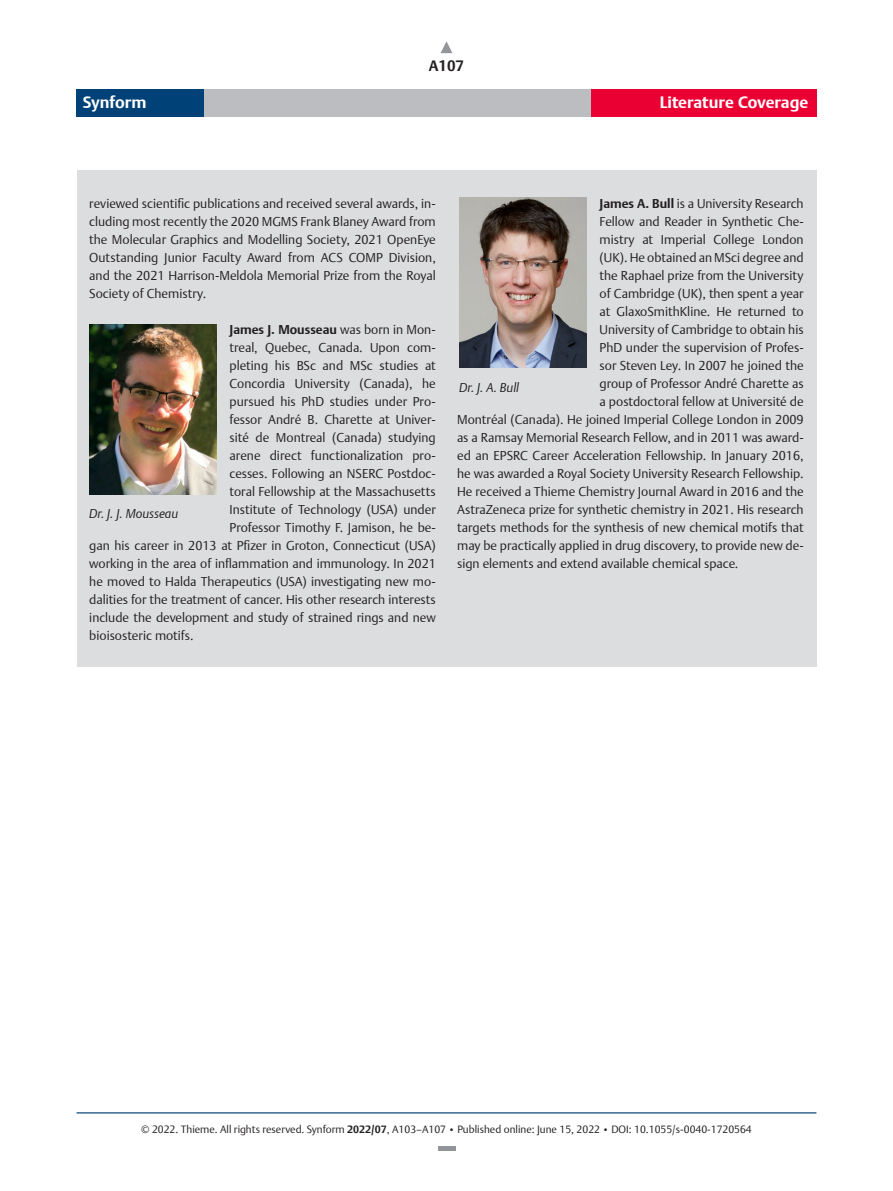
<style>
.page{position:relative;width:893px;height:1191px;background:#fff}
.page>*{position:absolute;margin:0;border:0;box-sizing:border-box;transform-origin:0 0}
.t1{font:700 16.5px "Thieme Argo 2011";color:#fff}
.t2{font:700 15px "Thieme Argo 2011";color:#231f20}
.t3{font:300 12.75px/18px "Thieme Argo 2011";color:#231f20;text-align:justify}
.t4{font:700 12.75px "Thieme Argo 2011";color:#231f20}
.t5{font:italic 300 12.75px "Thieme Argo 2011";color:#231f20}
.t6{font:300 10.5px "Thieme Argo 2011";color:#231f20}
.s1{font-weight:300}
.s2{font-weight:700}
.s3{font-size:9px}
</style>
<div class="page">
<hr style="left:77px;top:1112px;width:739px;height:1px;background:#004277">
<div style="left:77px;top:89px;width:739px;height:28px;background:#bcbdc0"></div>
<div style="left:591px;top:89px;width:225px;height:28px;background:#eb0034"></div>
<div style="left:77px;top:89px;width:127px;height:28px;background:#004277"></div>
<svg style="left:441px;top:41px;width:11px;height:12px"></svg>
<div style="left:77px;top:170px;width:739px;height:496px;background:#dcdddf"></div>
<img style="left:89px;top:324px;width:128px;height:170px">
<img style="left:459px;top:198px;width:128px;height:170px">
<div style="left:438px;top:1146px;width:17px;height:5px;background:#939598"></div>
<p class="t2" style="left:429px;top:56px;width:37px">A107</p>
<p class="t1" style="left:83px;top:91px;width:65px">Synform</p>
<p class="t1" style="left:660px;top:91px;width:150px">Literature Coverage</p>
<p class="t3" style="left:89px;top:194px;width:348px">reviewed scientific publications and received several awards, in&shy;cluding most recently the 2020 MGMS Frank Blaney Award from the Molecular Graphics and Modelling Society, 2021 OpenEye Outstanding Junior Faculty Award from ACS COMP Division, and the 2021 Harrison-Meldola Memorial Prize from the Royal Society of Chemistry.</p>
<p class="t4" style="left:230px;top:321px;width:208px">James J. Mousseau <span class="s1">was born in Mon-</span></p>
<p class="t3" style="left:230px;top:338px;width:208px">treal, Quebec, Canada. Upon com-</p>
<p class="t3" style="left:230px;top:356px;width:208px">pleting his BSc and MSc studies at</p>
<p class="t3" style="left:230px;top:374px;width:208px">Concordia University (Canada), he</p>
<p class="t3" style="left:230px;top:392px;width:208px">pursued his PhD studies under Pro-</p>
<p class="t3" style="left:230px;top:410px;width:208px">fessor André B. Charette at Univer-</p>
<p class="t3" style="left:230px;top:428px;width:208px">sité de Montreal (Canada) studying</p>
<p class="t3" style="left:230px;top:446px;width:208px">arene direct functionalization pro-</p>
<p class="t3" style="left:230px;top:464px;width:208px">cesses. Following an NSERC Postdoc-</p>
<p class="t3" style="left:230px;top:482px;width:208px">toral Fellowship at the Massachusetts</p>
<p class="t3" style="left:230px;top:500px;width:208px">Institute of Technology (USA) under</p>
<p class="t3" style="left:230px;top:518px;width:208px">Professor Timothy F. Jamison, he be-</p>
<p class="t3" style="left:89px;top:536px;width:348px">gan his career in 2013 at Pfizer in Groton, Connecticut (USA)</p>
<p class="t3" style="left:89px;top:554px;width:348px">working in the area of inflammation and immunology. In 2021</p>
<p class="t3" style="left:89px;top:572px;width:348px">he moved to Halda Therapeutics (USA) investigating new mo-</p>
<p class="t3" style="left:89px;top:590px;width:348px">dalities for the treatment of cancer. His other research interests</p>
<p class="t3" style="left:89px;top:608px;width:348px">include the development and study of strained rings and new</p>
<p class="t3" style="left:89px;top:626px;width:106px">bioisosteric motifs.</p>
<p class="t5" style="left:89px;top:505px;width:90px">Dr. J. J. Mousseau</p>
<p class="t3" style="left:600px;top:194px;width:206px"><span class="s2">James A. Bull</span> is a University Research</p>
<p class="t3" style="left:600px;top:212px;width:206px">Fellow and Reader in Synthetic Che-</p>
<p class="t3" style="left:600px;top:230px;width:206px">mistry at Imperial College London</p>
<p class="t3" style="left:600px;top:248px;width:206px">(UK). He obtained an MSci degree and</p>
<p class="t3" style="left:600px;top:266px;width:206px">the Raphael prize from the University</p>
<p class="t3" style="left:600px;top:284px;width:206px">of Cambridge (UK), then spent a year</p>
<p class="t3" style="left:600px;top:302px;width:206px">at GlaxoSmithKline. He returned to</p>
<p class="t3" style="left:600px;top:320px;width:206px">University of Cambridge to obtain his</p>
<p class="t3" style="left:600px;top:338px;width:206px">PhD under the supervision of Profes-</p>
<p class="t3" style="left:600px;top:356px;width:206px">sor Steven Ley. In 2007 he joined the</p>
<p class="t3" style="left:600px;top:374px;width:206px">group of Professor André Charette as</p>
<p class="t3" style="left:600px;top:392px;width:206px">a postdoctoral fellow at Université de</p>
<p class="t3" style="left:457px;top:410px;width:348px">Montréal (Canada). He joined Imperial College London in 2009</p>
<p class="t3" style="left:457px;top:428px;width:347px">as a Ramsay Memorial Research Fellow, and in 2011 was award-</p>
<p class="t3" style="left:457px;top:446px;width:348px">ed an EPSRC Career Acceleration Fellowship. In January 2016,</p>
<p class="t3" style="left:457px;top:464px;width:348px">he was awarded a Royal Society University Research Fellowship.</p>
<p class="t3" style="left:457px;top:482px;width:348px">He received a Thieme Chemistry Journal Award in 2016 and the</p>
<p class="t3" style="left:457px;top:500px;width:348px">AstraZeneca prize for synthetic chemistry in 2021. His research</p>
<p class="t3" style="left:457px;top:518px;width:348px">targets methods for the synthesis of new chemical motifs that</p>
<p class="t3" style="left:457px;top:536px;width:348px">may be practically applied in drug discovery, to provide new de-</p>
<p class="t3" style="left:457px;top:554px;width:283px">sign elements and extend available chemical space.</p>
<p class="t5" style="left:459px;top:379px;width:61px">Dr. J. A. Bull</p>
<p class="t6" style="left:141px;top:1122px;width:612px">© 2022. Thieme. All rights reserved. Synform <span class="s2">2022/07</span>, A103–A107 <span class="s3">•</span> Published online: June 15, 2022 <span class="s3">•</span> DOI: 10.1055/s-0040-1720564</p>
</div>
